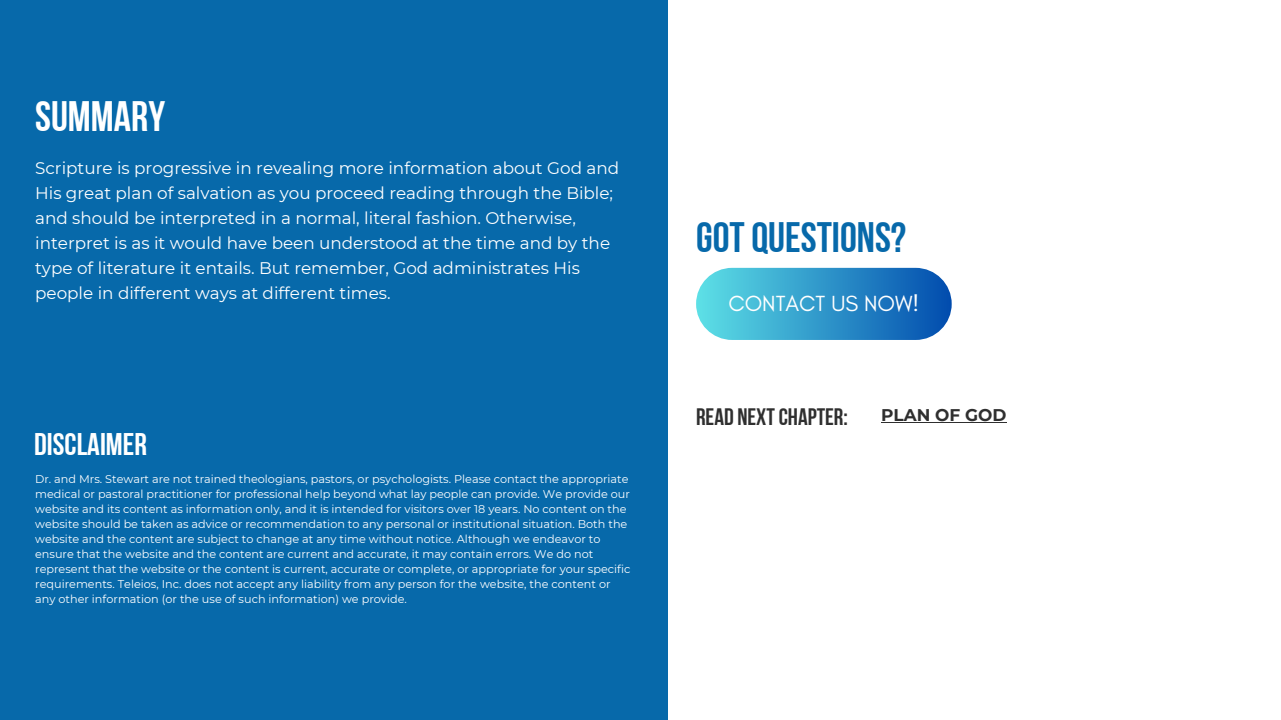
<style>
.page{position:relative;width:1281px;height:720px;background:#fff}
.page>*{position:absolute;margin:0;border:0;box-sizing:border-box;transform-origin:0 0}
.t1{font:42.5px "Bebas Neue Cyrillic";color:#0769aa}
.t2{font:42.5px "Bebas Neue Cyrillic";color:#fff}
.t3{font:31.25px "Bebas Neue Cyrillic";color:#fff}
.t4{font:23.75px "Bebas Neue Cyrillic";color:#2f2f2f}
.t5{font:22.25px "Glacial Indifference";color:#fff}
.t6{font:16.88px/25.1px "Montserrat";color:#fff}
.t7{font:700 16.88px "Montserrat";color:#2f2f2f}
.t8{font:11.25px/15px "Montserrat";color:#fff}
</style>
<div class="page">
<div style="left:0;top:0;width:667px;height:720px;background:#0769aa"></div>
<hr style="left:881px;top:422px;width:125px;height:1px;background:#2f2f2f">
<div style="left:696px;top:268px;width:255px;height:72px;background:linear-gradient(to right,#5ee1e6,#014cae);border-radius:36px"></div>
<p class="t2" style="left:35px;top:100px;width:131px">SUMMARY</p>
<p class="t6" style="left:35px;top:155px;width:585px">Scripture is progressive in revealing more information about God and His great plan of salvation as you proceed reading through the Bible; and should be interpreted in a normal, literal fashion. Otherwise, interpret is as it would have been understood at the time and by the type of literature it entails. But remember, God administrates His people in different ways at different times.</p>
<p class="t3" style="left:34px;top:431px;width:114px">DISCLAIMER</p>
<p class="t8" style="left:35px;top:471px;width:597px">Dr. and Mrs. Stewart are not trained theologians, pastors, or psychologists. Please contact the appropriate medical or pastoral practitioner for professional help beyond what lay people can provide. We provide our website and its content as information only, and it is intended for visitors over 18 years. No content on the website should be taken as advice or recommendation to any personal or institutional situation. Both the website and the content are subject to change at any time without notice. Although we endeavor to ensure that the website and the content are current and accurate, it may contain errors. We do not represent that the website or the content is current, accurate or complete, or appropriate for your specific requirements. Teleios, Inc. does not accept any liability from any person for the website, the content or any other information (or the use of such information) we provide.</p>
<p class="t1" style="left:696px;top:221px;width:212px">GOTQUESTIONS?</p>
<p class="t5" style="left:728px;top:290px;width:192px">CONTACT US NOW!</p>
<p class="t4" style="left:696px;top:408px;width:153px">READ NEXTCHAPTER:</p>
<p class="t7" style="left:881px;top:405px;width:127px">PLAN OF GOD</p>
</div>
